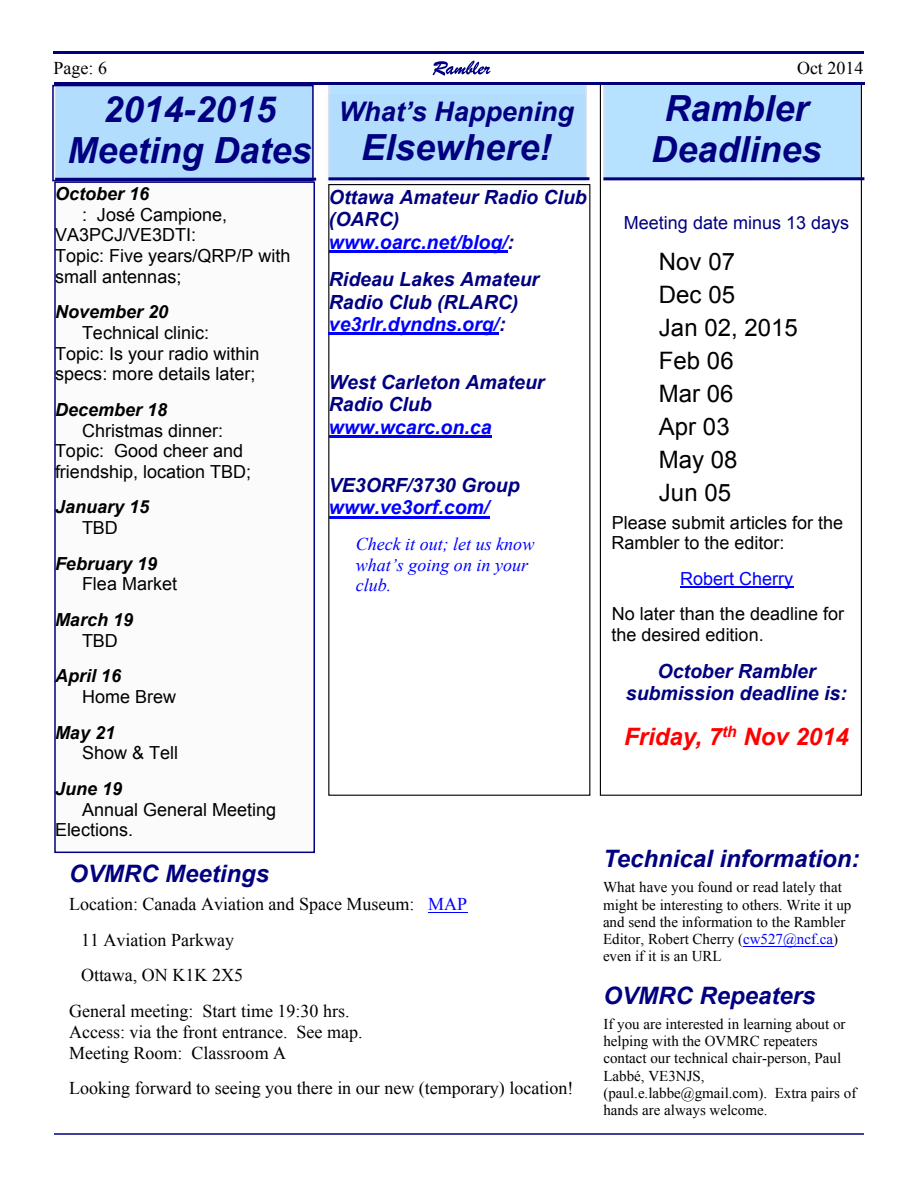
<style>
.page{position:relative;width:918px;height:1188px;background:#fff}
.page>*{position:absolute;margin:0;border:0;box-sizing:border-box;transform-origin:0 0}
.t1{font:italic 700 36px/41.2px "Arial";color:#000080;text-align:center}
.t2{font:italic 700 27px "Arial";color:#000080}
.t3{font:italic 700 24px "Arial";color:#000080}
.t4{font:24px/33px "Arial";color:#000}
.t5{font:italic 700 24px "Arial";color:#f00}
.t6{font:italic 700 19.5px/22.4px "Arial";color:#000080}
.t7{font:italic 700 19.5px "Arial";color:#00f}
.t8{font:18px/20.7px "Arial";color:#000}
.t9{font:18px/20.7px "Times New Roman";color:#000}
.t10{font:italic 700 18px "Arial";color:#000}
.t11{font:italic 18px/20.7px "Times New Roman";color:#00f}
.t12{font:18px "Arial";color:#000080}
.t13{font:18px "Arial";color:#00f}
.t14{font:15px/17.2px "Times New Roman";color:#000}
.s1{color:#00f}
</style>
<div class="page">
<hr style="left:54px;top:51px;width:810px;height:3px;background:#00007f">
<hr style="left:54px;top:82px;width:810px;height:3px;background:#00007f">
<svg style="left:433px;top:61px;width:57px;height:15px"></svg>
<hr style="left:54px;top:1133px;width:810px;height:2px;background:#00007f">
<hr style="left:428px;top:912px;width:39px;height:1px;background:#00f">
<hr style="left:743px;top:946px;width:90px;height:1px;background:#00f">
<div style="left:328px;top:84px;width:259px;height:96px;background:#b6e1ff;border:2px solid #000080"></div>
<hr style="left:328px;top:177px;width:261px;height:3px;background:#000080">
<hr style="left:329px;top:251px;width:179px;height:2px;background:#00f">
<hr style="left:329px;top:333px;width:170px;height:2px;background:#00f">
<hr style="left:329px;top:436px;width:163px;height:2px;background:#00f">
<hr style="left:329px;top:516px;width:160px;height:2px;background:#00f">
<div style="left:326px;top:94px;width:260px;height:95px;background:#00007f;opacity:.02"></div>
<div style="left:603px;top:84px;width:259px;height:96px;background:#b6e1ff"></div>
<hr style="left:603px;top:177px;width:261px;height:3px;background:#000080">
<div style="left:600px;top:84px;width:262px;height:712px;border:1px solid #000"></div>
<hr style="left:680px;top:587px;width:113px;height:1px;background:#00f">
<hr style="left:55px;top:178px;width:261px;height:3px;background:#000080">
<div style="left:53px;top:86px;width:260px;height:95px;background:#b3ddfc"></div>
<div style="left:52px;top:85px;width:262px;height:96px;border:2px solid #000080"></div>
<div style="left:55px;top:182px;width:259px;height:670px;background:#fbfbfc"></div>
<div style="left:54px;top:181px;width:261px;height:672px;border:2px solid #000080"></div>
<p class="t9" style="left:54px;top:60px;width:55px">Page: 6</p>
<p class="t9" style="left:797px;top:60px;width:68px">Oct 2014</p>
<h1 class="t1" style="left:67px;top:92px;width:246px">2014-2015<br>Meeting Dates</h1>
<p class="t10" style="left:55px;top:187px;width:96px">October 16</p>
<p class="t8" style="left:55px;top:206px;width:237px;text-indent:27px">: José Campione,<br>VA3PCJ/VE3DTI:<br>Topic: Five years/QRP/P with small antennas;</p>
<p class="t10" style="left:55px;top:305px;width:115px">November 20</p>
<p class="t8" style="left:55px;top:324px;width:206px;text-indent:27px">Technical clinic:<br>Topic: Is your radio within specs: more details later;</p>
<p class="t10" style="left:55px;top:403px;width:114px">December 18</p>
<p class="t8" style="left:55px;top:422px;width:198px;text-align:center">Christmas dinner:<br>Topic: Good cheer and friendship, location TBD;</p>
<p class="t10" style="left:55px;top:500px;width:96px">January 15</p>
<p class="t8" style="left:82px;top:519px;width:37px">TBD</p>
<p class="t10" style="left:55px;top:557px;width:104px">February 19</p>
<p class="t8" style="left:82px;top:575px;width:97px">Flea Market</p>
<p class="t10" style="left:55px;top:613px;width:80px">March 19</p>
<p class="t8" style="left:82px;top:632px;width:37px">TBD</p>
<p class="t10" style="left:55px;top:669px;width:68px">April 16</p>
<p class="t8" style="left:82px;top:688px;width:96px">Home Brew</p>
<p class="t10" style="left:55px;top:725px;width:62px">May 21</p>
<p class="t8" style="left:82px;top:744px;width:98px">Show &amp; Tell</p>
<p class="t10" style="left:55px;top:782px;width:69px">June 19</p>
<p class="t8" style="left:55px;top:800px;width:223px;text-indent:27px">Annual General Meeting<br>Elections.</p>
<h2 class="t2" style="left:339px;top:102px;width:237px">What’s Happening</h2>
<h1 class="t1" style="left:361px;top:131px;width:192px">Elsewhere!</h1>
<p class="t6" style="left:329px;top:188px;width:259px">Ottawa Amateur Radio Club (OARC) <span class="s1">www.oarc.net/blog/</span>:</p>
<p class="t6" style="left:329px;top:270px;width:212px">Rideau Lakes Amateur<br>Radio Club (RLARC) <span class="s1">ve3rlr.dyndns.org/</span>:</p>
<p class="t6" style="left:329px;top:373px;width:217px">West Carleton Amateur<br>Radio Club</p>
<p class="t7" style="left:329px;top:419px;width:164px">www.wcarc.on.ca</p>
<p class="t6" style="left:329px;top:475px;width:192px">VE3ORF/3730 Group</p>
<p class="t7" style="left:329px;top:500px;width:162px">www.ve3orf.com/</p>
<p class="t11" style="left:356px;top:535px;width:180px">Check it out; let us know what’s going on in your club.</p>
<h3 class="t3" style="left:69px;top:865px;width:202px">OVMRC Meetings</h3>
<p class="t9" style="left:69px;top:895px;width:400px">Location: Canada Aviation and Space Museum: <span class="s1">MAP</span></p>
<p class="t9" style="left:81px;top:931px;width:155px">11 Aviation Parkway</p>
<p class="t9" style="left:81px;top:967px;width:164px">Ottawa, ON K1K 2X5</p>
<p class="t9" style="left:69px;top:1003px;width:282px">General meeting: Start time 19:30 hrs.</p>
<p class="t9" style="left:69px;top:1023px;width:295px">Access: via the front entrance. See map.<br>Meeting Room: Classroom A</p>
<p class="t9" style="left:69px;top:1080px;width:506px">Looking forward to seeing you there in our new (temporary) location!</p>
<h1 class="t1" style="left:651px;top:91px;width:172px">Rambler<br>Deadlines</h1>
<p class="t12" style="left:624px;top:216px;width:227px">Meeting date minus 13 days</p>
<h3 class="t4" style="left:659px;top:247px;width:140px">Nov 07<br>Dec 05<br>Jan 02, 2015<br>Feb 06<br>Mar 06<br>Apr 03<br>May 08<br>Jun 05</h3>
<p class="t8" style="left:611px;top:514px;width:233px">Please submit articles for the<br>Rambler to the editor:</p>
<p class="t13" style="left:680px;top:572px;width:115px">Robert Cherry</p>
<p class="t8" style="left:611px;top:605px;width:234px">No later than the deadline for the desired edition.</p>
<p class="t6" style="left:626px;top:662px;width:223px;text-align:center">October Rambler submission deadline is:</p>
<h3 class="t5" style="left:624px;top:727px;width:226px">Friday, 7<sup>th</sup> Nov 2014</h3>
<h3 class="t3" style="left:603px;top:850px;width:258px">Technical information:</h3>
<p class="t14" style="left:603px;top:880px;width:250px">What have you found or read lately that might be interesting to others. Write it up and send the information to the Rambler Editor, Robert Cherry (<span class="s1">cw527@ncf.ca</span>) even if it is an URL</p>
<h3 class="t3" style="left:603px;top:986px;width:214px">OVMRC Repeaters</h3>
<p class="t14" style="left:603px;top:1017px;width:254px">If you are interested in learning about or helping with the OVMRC repeaters contact our technical chair-person, Paul Labbé, VE3NJS, (paul.e.labbe@gmail.com). Extra pairs of hands are always welcome.</p>
</div>
